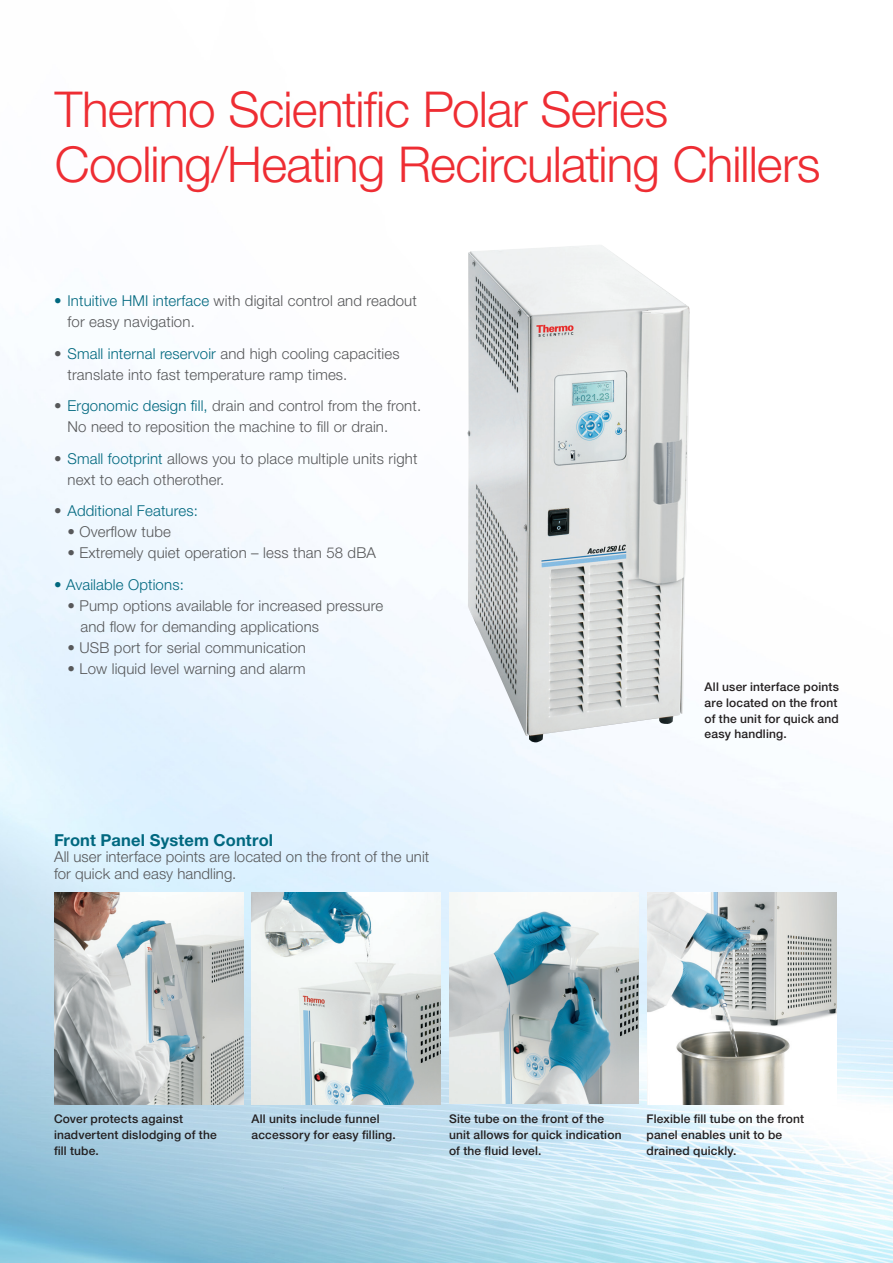
<style>
.page{position:relative;width:893px;height:1263px;background:#fff}
.page>*{position:absolute;margin:0;border:0;box-sizing:border-box;transform-origin:0 0}
.Headline{font:300 49.5px/55.5px "Helvetica Neue LT Std";letter-spacing:-.02em;color:#ee2d33}
.Title_Row_-_Left{font:700 16.5px "Helvetica Neue LT Std";letter-spacing:.01em;color:#00687f}
.Title_Row_-_Left-2{font:300 15px/21px "Helvetica Neue LT Std";letter-spacing:.01em;color:#57585a}
.t1{font:300 15px "Helvetica Neue LT Std";letter-spacing:.01em;color:#00687f}
.Figure_Caption{font:500 12px/15.8px "Helvetica Neue LT Std";letter-spacing:.015em;color:#231f20}
.s1{color:#00687f}
.s2{color:#57585a}
</style>
<div class="page">
<img style="left:0;top:388px;width:893px;height:875px">
<img style="left:466px;top:245px;width:225px;height:498px">
<img style="left:54px;top:893px;width:189px;height:211px">
<img style="left:252px;top:893px;width:189px;height:211px">
<img style="left:450px;top:893px;width:189px;height:210px">
<img style="left:648px;top:893px;width:189px;height:211px">
<p class="Headline" style="left:55px;top:80px;width:767px">Thermo Scientific Polar Series<br>Cooling/Heating Recirculating Chillers</p>
<p class="Title_Row_-_Left-2" style="left:68px;top:290px;width:351px;text-indent:-14px"><span class="s1">• Intuitive HMI interface</span> with digital control and readout for easy navigation.</p>
<p class="Title_Row_-_Left-2" style="left:68px;top:343px;width:334px;text-indent:-14px">• <span class="s1">Small internal reservoir</span> and high cooling capacities translate into fast temperature ramp times.</p>
<p class="Title_Row_-_Left-2" style="left:68px;top:395px;width:355px;text-indent:-14px">• <span class="s1">Ergonomic design fill,</span> drain and control from the front.<br>No need to reposition the machine to fill or drain.</p>
<p class="Title_Row_-_Left-2" style="left:68px;top:448px;width:351px;text-indent:-14px">• <span class="s1">Small footprint</span> allows you to place multiple units right next to each otherother.</p>
<p class="t1" style="left:54px;top:502px;width:145px"><span class="s2">•</span> Additional Features:</p>
<p class="Title_Row_-_Left-2" style="left:68px;top:521px;width:105px">• Overflow tube</p>
<p class="Title_Row_-_Left-2" style="left:68px;top:542px;width:310px">• Extremely quiet operation – less than 58 dBA</p>
<p class="t1" style="left:54px;top:575px;width:131px">• Available Options:</p>
<p class="Title_Row_-_Left-2" style="left:80px;top:595px;width:304px;text-indent:-13px">• Pump options available for increased pressure and flow for demanding applications</p>
<p class="Title_Row_-_Left-2" style="left:68px;top:637px;width:240px">• USB port for serial communication</p>
<p class="Title_Row_-_Left-2" style="left:68px;top:658px;width:240px">• Low liquid level warning and alarm</p>
<p class="Title_Row_-_Left" style="left:54px;top:830px;width:221px">Front Panel System Control</p>
<p class="Title_Row_-_Left-2" style="left:54px;top:848px;width:377px;line-height:16.5px">All user interface points are located on the front of the unit for quick and easy handling.</p>
<p class="Figure_Caption" style="left:705px;top:679px;width:136px">All user interface points</p>
<p class="Figure_Caption" style="left:705px;top:695px;width:134px">are located on the front</p>
<p class="Figure_Caption" style="left:705px;top:710px;width:136px">of the unit for quick and</p>
<p class="Figure_Caption" style="left:705px;top:726px;width:84px">easy handling.</p>
<p class="Figure_Caption" style="left:54px;top:1111px;width:131px">Cover protects against</p>
<p class="Figure_Caption" style="left:54px;top:1127px;width:164px">inadvertent dislodging of the fill tube.</p>
<p class="Figure_Caption" style="left:251px;top:1111px;width:130px">All units include funnel</p>
<p class="Figure_Caption" style="left:251px;top:1127px;width:146px">accessory for easy filling.</p>
<p class="Figure_Caption" style="left:449px;top:1111px;width:174px">Site tube on the front of the unit allows for quick indication of the fluid level.</p>
<p class="Figure_Caption" style="left:646px;top:1111px;width:159px">Flexible fill tube on the front</p>
<p class="Figure_Caption" style="left:646px;top:1127px;width:137px">panel enables unit to be drained quickly.</p>
</div>
